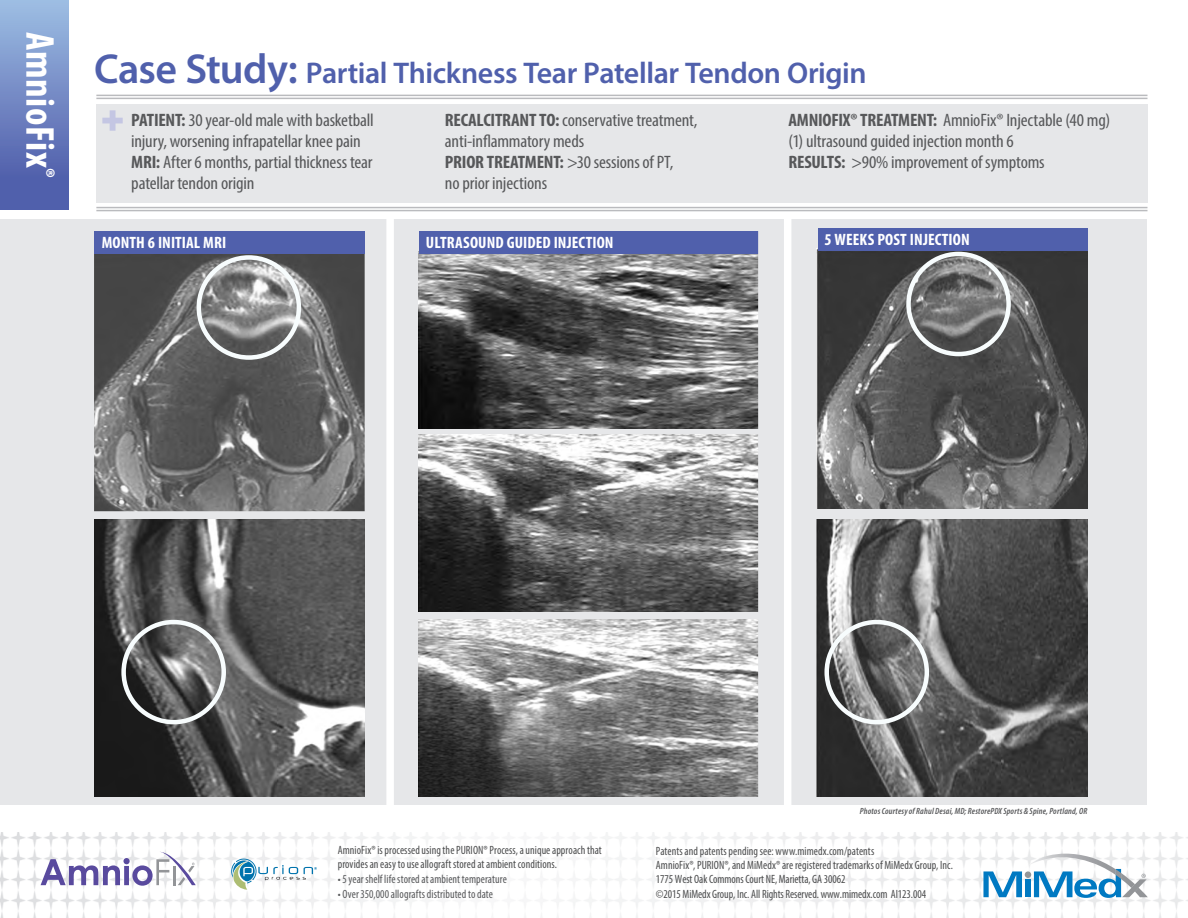
<style>
.page{position:relative;width:1188px;height:918px;background:#fff}
.page>*{position:absolute;margin:0;border:0;box-sizing:border-box;transform-origin:0 0}
.t1{font:700 condensed 40.5px "Myriad Pro";letter-spacing:.015em;color:#fff}
.t2{font:600 30px "Myriad Pro";letter-spacing:-.015em;color:#5060ac}
.t3{font:condensed 18px/21px "Myriad Pro";letter-spacing:-.01em;color:#57585a;scale:1.05 1}
.t4{font:700 condensed 16.5px "Myriad Pro";letter-spacing:.005em;color:#fff}
.t5{font:condensed 12px/14.2px "Myriad Pro";letter-spacing:.005em;color:#4b4c4d;scale:.95 1}
.t6{font:condensed 12px "Myriad Pro";letter-spacing:.005em;color:#57585a;scale:.95 1}
.t7{font:italic 600 condensed 9px "Myriad Pro";letter-spacing:.02em;color:#57585a}
.s1{font-size:42px}
.s2{font-weight:700}
</style>
<div class="page">
<img style="left:0;top:833px;width:1188px;height:85px">
<div style="left:96px;top:104px;width:1052px;height:98px;background:#e6e7e9"></div>
<div style="left:0;top:0;width:68px;height:210px;background:linear-gradient(to bottom,#9dbce2,#4754a5)"></div>
<svg style="left:102px;top:110px;width:21px;height:21px"></svg>
<hr style="left:96px;top:95px;width:1051px;height:1px;background:#babbbe">
<hr style="left:96px;top:98px;width:1051px;height:1px;background:#babbbe">
<hr style="left:96px;top:207px;width:1051px;height:1px;background:#babbbe">
<hr style="left:96px;top:210px;width:1051px;height:1px;background:#babbbe">
<div style="left:0;top:219px;width:1146px;height:586px;background:#e6e7e9"></div>
<img style="left:94px;top:254px;width:271px;height:257px">
<img style="left:94px;top:519px;width:271px;height:277px">
<img style="left:419px;top:253px;width:339px;height:176px">
<img style="left:419px;top:434px;width:339px;height:178px">
<img style="left:419px;top:619px;width:339px;height:177px">
<div style="left:419px;top:231px;width:343px;height:22px;background:#5060ac"></div>
<div style="left:386px;top:218px;width:8px;height:599px;background:#fff"></div>
<div style="left:784px;top:218px;width:7px;height:599px;background:#fff"></div>
<div style="left:758px;top:224px;width:8px;height:577px;background:#e6e7e9"></div>
<div style="left:121px;top:620px;width:105px;height:104px;border:4px solid #f7fcfd;border-radius:50%"></div>
<svg style="left:230px;top:857px;width:87px;height:34px"></svg>
<div style="left:94px;top:231px;width:271px;height:23px;background:#5060ac"></div>
<div style="left:197px;top:255px;width:104px;height:105px;border:4px solid #f7fcfd;border-radius:50%"></div>
<img style="left:817px;top:249px;width:270px;height:259px">
<img style="left:817px;top:519px;width:270px;height:277px">
<div style="left:824px;top:620px;width:105px;height:104px;border:4px solid #f7fcfd;border-radius:50%"></div>
<div style="left:818px;top:228px;width:269px;height:23px;background:#5060ac"></div>
<div style="left:906px;top:252px;width:105px;height:104px;border:4px solid #f7fcfd;border-radius:50%"></div>
<svg style="left:983px;top:871px;width:39px;height:26px"></svg>
<div style="left:1025px;top:879px;width:6px;height:18px;background:#0079c2"></div>
<div style="left:1025px;top:871px;width:6px;height:7px;background:#939598;border-radius:50%"></div>
<img style="left:1027px;top:854px;width:108px;height:13px">
<img style="left:1026px;top:867px;width:122px;height:30px">
<svg style="left:1034px;top:869px;width:113px;height:29px"></svg>
<svg style="left:41px;top:852px;width:155px;height:34px"></svg>
<p class="t1" style="left:65px;top:32px;width:147px;rotate:90deg">AmnioFix<sup>®</sup></p>
<p class="t2" style="left:94px;top:54px;width:774px"><span class="s1">Case Study:</span> Partial Thickness Tear Patellar Tendon Origin</p>
<p class="t3" style="left:445px;top:109px;width:242px"><span class="s2">RECALCITRANT TO:</span> conservative treatment, anti-inflammatory meds<br><span class="s2">PRIOR TREATMENT:</span> &gt;30 sessions of PT,<br>no prior injections</p>
<p class="t3" style="left:788px;top:109px;width:308px"><span class="s2">AMNIOFIX® TREATMENT:</span> AmnioFix® Injectable (40 mg) (1) ultrasound guided injection month 6<br><span class="s2">RESULTS:</span> &gt;90% improvement of symptoms</p>
<p class="t3" style="left:131px;top:109px;width:232px"><span class="s2">PATIENT:</span> 30 year-old male with basketball injury, worsening infrapatellar knee pain</p>
<p class="t3" style="left:131px;top:151px;width:231px"><span class="s2">MRI:</span> After 6 months, partial thickness tear patellar tendon origin</p>
<p class="t4" style="left:102px;top:233px;width:126px">MONTH 6 INITIAL MRI</p>
<p class="t4" style="left:824px;top:230px;width:147px">5 WEEKS POST INJECTION</p>
<p class="t4" style="left:426px;top:232px;width:189px">ULTRASOUND GUIDED INJECTION</p>
<p class="t5" style="left:338px;top:843px;width:280px;line-height:13.5px">AmnioFix® is processed using the PURION® Process, a unique approach that provides an easy to use allograft stored at ambient conditions.</p>
<p class="t6" style="left:338px;top:871px;width:179px">• 5 year shelf life stored at ambient temperature</p>
<p class="t6" style="left:338px;top:886px;width:165px">• Over 350,000 allografts distributed to date</p>
<p class="t7" style="left:860px;top:806px;width:229px">Photos Courtesy of Rahul Desai, MD; RestorePDX Sports &amp; Spine, Portland, OR</p>
<p class="t5" style="left:656px;top:844px;width:314px">Patents and patents pending see: www.mimedx.com/patents<br>AmnioFix®, PURION®, and MiMedx® are registered trademarks of MiMedx Group, Inc.<br>1775 West Oak Commons Court NE, Marietta, GA 30062<br>©2015 MiMedx Group, Inc. All Rights Reserved. www.mimedx.com AI123.004</p>
</div>
